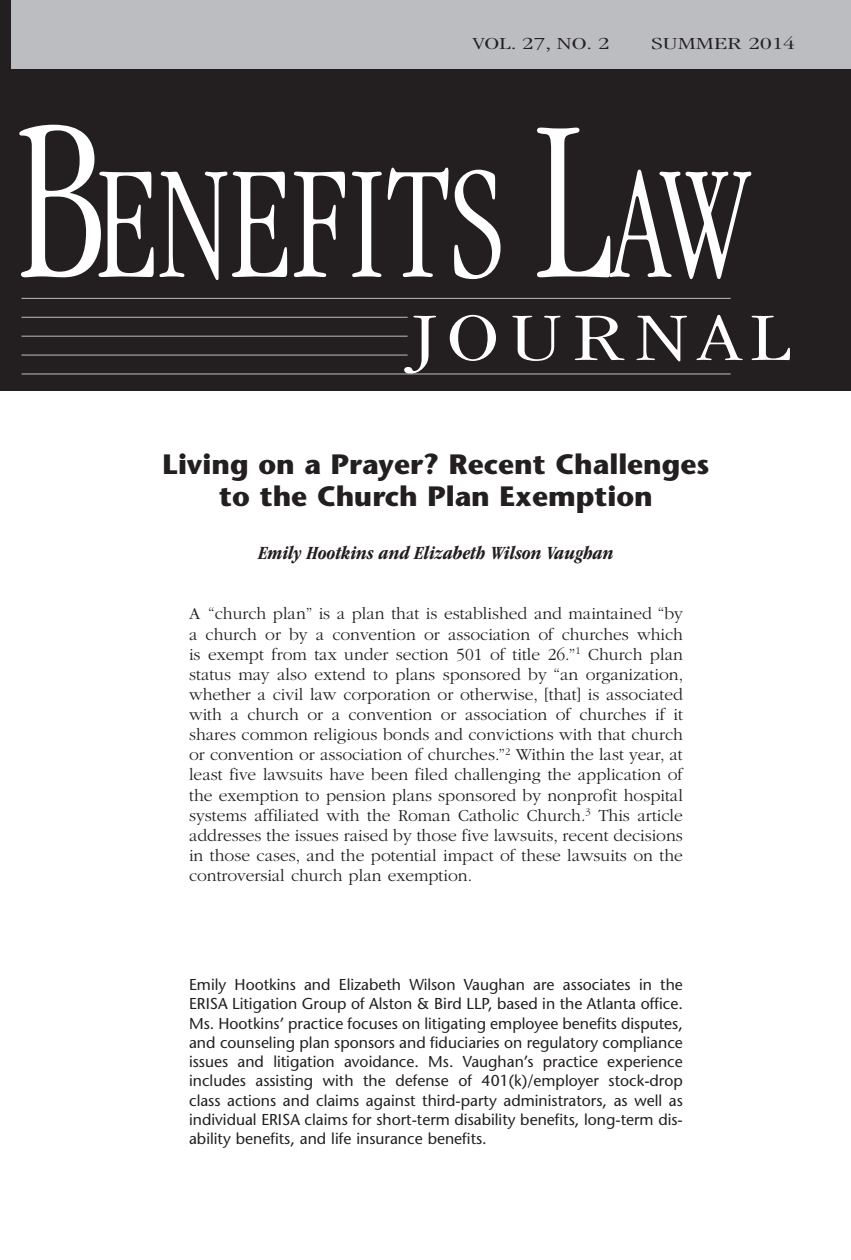
<style>
.page{position:relative;width:851px;height:1260px;background:#fff}
.page>*{position:absolute;margin:0;border:0;box-sizing:border-box;transform-origin:0 0}
.t1{font:300 condensed 166.25px "ITC Garamond Std";color:#fff;scale:.85 1}
.t2{font:300 condensed 70px "ITC Garamond Std";letter-spacing:.1em;color:#fff;scale:1.5 1}
.t3{font:700 28px/31.5px "Stone Sans Std";color:#231f20;text-align:center}
.t4{font:italic 700 condensed 19.25px "ITC Garamond Std";color:#231f20}
.t5{font:300 17.5px/20.1px "ITC Garamond Std";color:#231f20;text-align:justify}
.t6{font:300 condensed 17.5px "ITC Garamond Std";color:#231f20;scale:1.7 1}
.t7{font:500 15.75px/19.2px "Stone Sans Std";color:#231f20;text-align:justify}
.s1{font-size:236.25px}
</style>
<div class="page">
<div style="left:0;top:0;width:850px;height:390px;background:#231f20"></div>
<hr style="left:22px;top:298px;width:708px;height:1px;background:#bcbdc0">
<hr style="left:22px;top:317px;width:385px;height:1px;background:#bcbdc0">
<hr style="left:22px;top:336px;width:385px;height:1px;background:#bcbdc0">
<hr style="left:22px;top:355px;width:385px;height:1px;background:#bcbdc0">
<hr style="left:22px;top:374px;width:708px;height:1px;background:#bcbdc0">
<div style="left:12px;top:0;width:838px;height:68px;background:#bcbdc0"></div>
<p class="t6" style="left:473px;top:37px;width:82px">VOL. 27, NO. 2</p>
<p class="t6" style="left:651px;top:37px;width:86px">SUMMER 2014</p>
<h1 class="t1" style="left:17px;top:162px;width:862px"><span class="s1">B</span>ENEFITS <span class="s1">L</span>AW</h1>
<h2 class="t2" style="left:413px;top:312px;width:253px">JOURNAL</h2>
<h3 class="t3" style="left:162px;top:451px;width:548px">Living on a Prayer? Recent Challenges to the Church Plan Exemption</h3>
<p class="t4" style="left:258px;top:546px;width:357px">Emily Hootkins and Elizabeth Wilson Vaughan</p>
<p class="t5" style="left:189px;top:605px;width:495px">A “church plan” is a plan that is established and maintained “by a church or by a convention or association of churches which is exempt from tax under section 501 of title 26.” <sup>1</sup> Church plan status may also extend to plans sponsored by “an organization, whether a civil law corporation or otherwise, [that] is associated with a church or a convention or association of churches if it shares common religious bonds and convictions with that church or convention or association of churches.” <sup>2</sup> Within the last year, at least five lawsuits have been filed challenging the application of the exemption to pension plans sponsored by nonprofit hospital systems affiliated with the Roman Catholic Church. <sup>3</sup> This article addresses the issues raised by those five lawsuits, recent decisions in those cases, and the potential impact of these lawsuits on the controversial church plan exemption.</p>
<p class="t7" style="left:189px;top:977px;width:495px">Emily Hootkins and Elizabeth Wilson Vaughan are associates in the ERISA Litigation Group of Alston &amp; Bird LLP, based in the Atlanta office.<br>Ms. Hootkins’ practice focuses on litigating employee benefits disputes, and counseling plan sponsors and fiduciaries on regulatory compliance issues and litigation avoidance. Ms. Vaughan’s practice experience includes assisting with the defense of 401(k)/employer stock-drop class actions and claims against third-party administrators, as well as individual ERISA claims for short-term disability benefits, long-term dis&shy;ability benefits, and life insurance benefits.</p>
</div>
